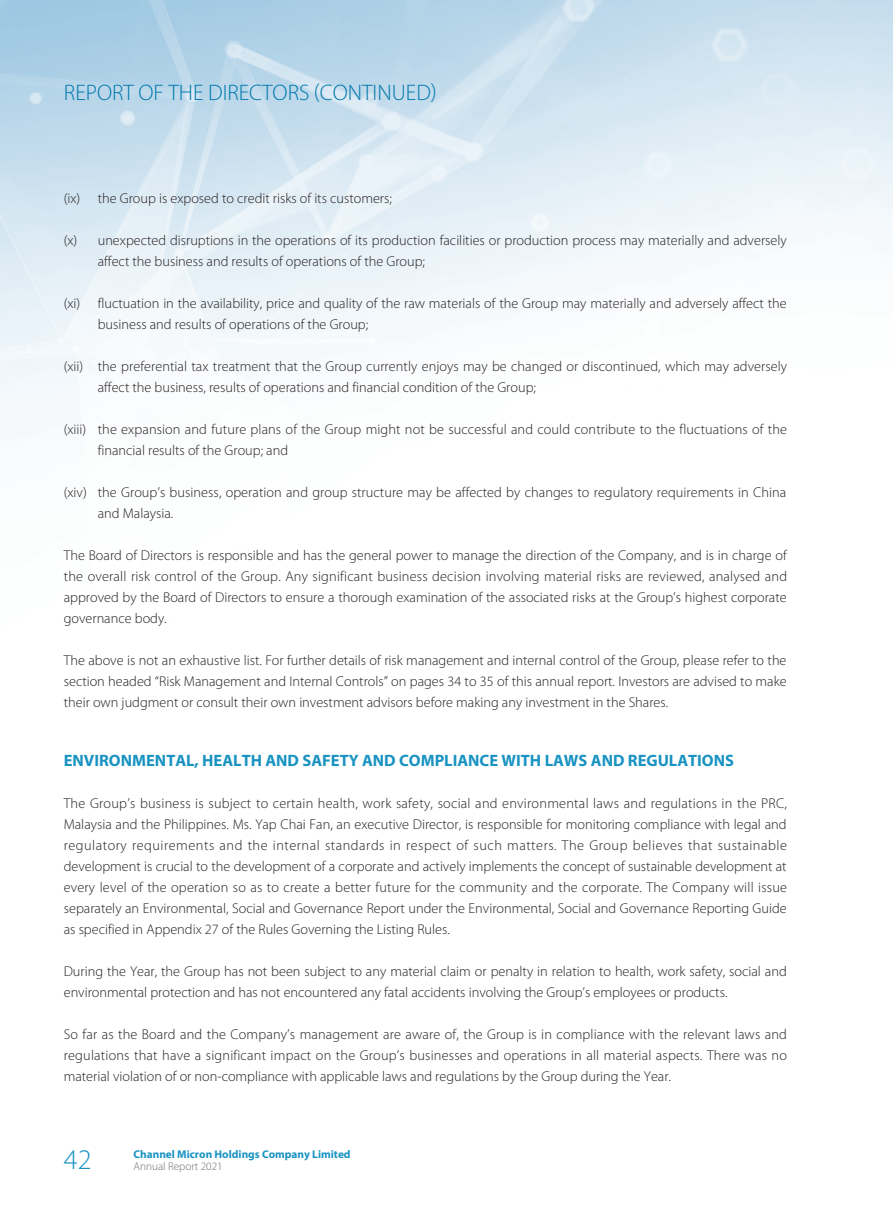
<style>
.page{position:relative;width:893px;height:1212px;background:#fff}
.page>*{position:absolute;margin:0;border:0;box-sizing:border-box;transform-origin:0 0}
.t1{font:300 28.5px "Myriad Pro";color:#1993c2}
.t2{font:300 22.5px "Myriad Pro";color:#0078ae}
._01_H1{font:700 16.5px "Myriad Pro";color:#1993c2}
._00_txt{font:300 14.25px/21px "Myriad Pro";color:#231f20}
.t3{font:700 11.25px "Myriad Pro";color:#1993c2}
.t4{font:300 11.25px "Myriad Pro";color:#6c6d70}
</style>
<div class="page">
<p class="t2" style="left:64px;top:79px;width:374px">REPORT OF THE DIRECTORS (CONTINUED)</p>
<p class="_00_txt" style="left:64px;top:188px;width:330px">(ix) the Group is exposed to credit risks of its customers;</p>
<p class="_00_txt" style="left:98px;top:230px;width:690px;text-indent:-34px">(x) unexpected disruptions in the operations of its production facilities or production process may materially and adversely affect the business and results of operations of the Group;</p>
<p class="_00_txt" style="left:98px;top:293px;width:690px;text-indent:-34px">(xi) fluctuation in the availability, price and quality of the raw materials of the Group may materially and adversely affect the business and results of operations of the Group;</p>
<p class="_00_txt" style="left:98px;top:356px;width:691px;text-indent:-34px">(xii) the preferential tax treatment that the Group currently enjoys may be changed or discontinued, which may adversely affect the business, results of operations and financial condition of the Group;</p>
<p class="_00_txt" style="left:98px;top:419px;width:691px;text-indent:-34px">(xiii) the expansion and future plans of the Group might not be successful and could contribute to the fluctuations of the financial results of the Group; and</p>
<p class="_00_txt" style="left:98px;top:482px;width:690px;text-indent:-34px">(xiv) the Group’s business, operation and group structure may be affected by changes to regulatory requirements in China and Malaysia.</p>
<p class="_00_txt" style="left:64px;top:545px;width:725px;text-align:justify">The Board of Directors is responsible and has the general power to manage the direction of the Company, and is in charge of the overall risk control of the Group. Any significant business decision involving material risks are reviewed, analysed and approved by the Board of Directors to ensure a thorough examination of the associated risks at the Group’s highest corporate governance body.</p>
<p class="_00_txt" style="left:64px;top:650px;width:724px;text-align:justify">The above is not an exhaustive list. For further details of risk management and internal control of the Group, please refer to the section headed “Risk Management and Internal Controls” on pages 34 to 35 of this annual report. Investors are advised to make their own judgment or consult their own investment advisors before making any investment in the Shares.</p>
<p class="_01_H1" style="left:64px;top:750px;width:672px">ENVIRONMENTAL, HEALTH AND SAFETY AND COMPLIANCE WITH LAWS AND REGULATIONS</p>
<p class="_00_txt" style="left:64px;top:793px;width:725px;text-align:justify">The Group’s business is subject to certain health, work safety, social and environmental laws and regulations in the PRC, Malaysia and the Philippines. Ms. Yap Chai Fan, an executive Director, is responsible for monitoring compliance with legal and regulatory requirements and the internal standards in respect of such matters. The Group believes that sustainable development is crucial to the development of a corporate and actively implements the concept of sustainable development at every level of the operation so as to create a better future for the community and the corporate. The Company will issue separately an Environmental, Social and Governance Report under the Environmental, Social and Governance Reporting Guide as specified in Appendix 27 of the Rules Governing the Listing Rules.</p>
<p class="_00_txt" style="left:64px;top:961px;width:724px">During the Year, the Group has not been subject to any material claim or penalty in relation to health, work safety, social and environmental protection and has not encountered any fatal accidents involving the Group’s employees or products.</p>
<p class="_00_txt" style="left:64px;top:1024px;width:725px;text-align:justify">So far as the Board and the Company’s management are aware of, the Group is in compliance with the relevant laws and regulations that have a significant impact on the Group’s businesses and operations in all material aspects. There was no material violation of or non-compliance with applicable laws and regulations by the Group during the Year.</p>
<p class="t3" style="left:133px;top:1147px;width:219px">Channel Micron Holdings Company Limited</p>
<h1 class="t1" style="left:64px;top:1142px;width:29px">42</h1>
<p class="t4" style="left:133px;top:1159px;width:91px">Annual Report 2021</p>
</div>
